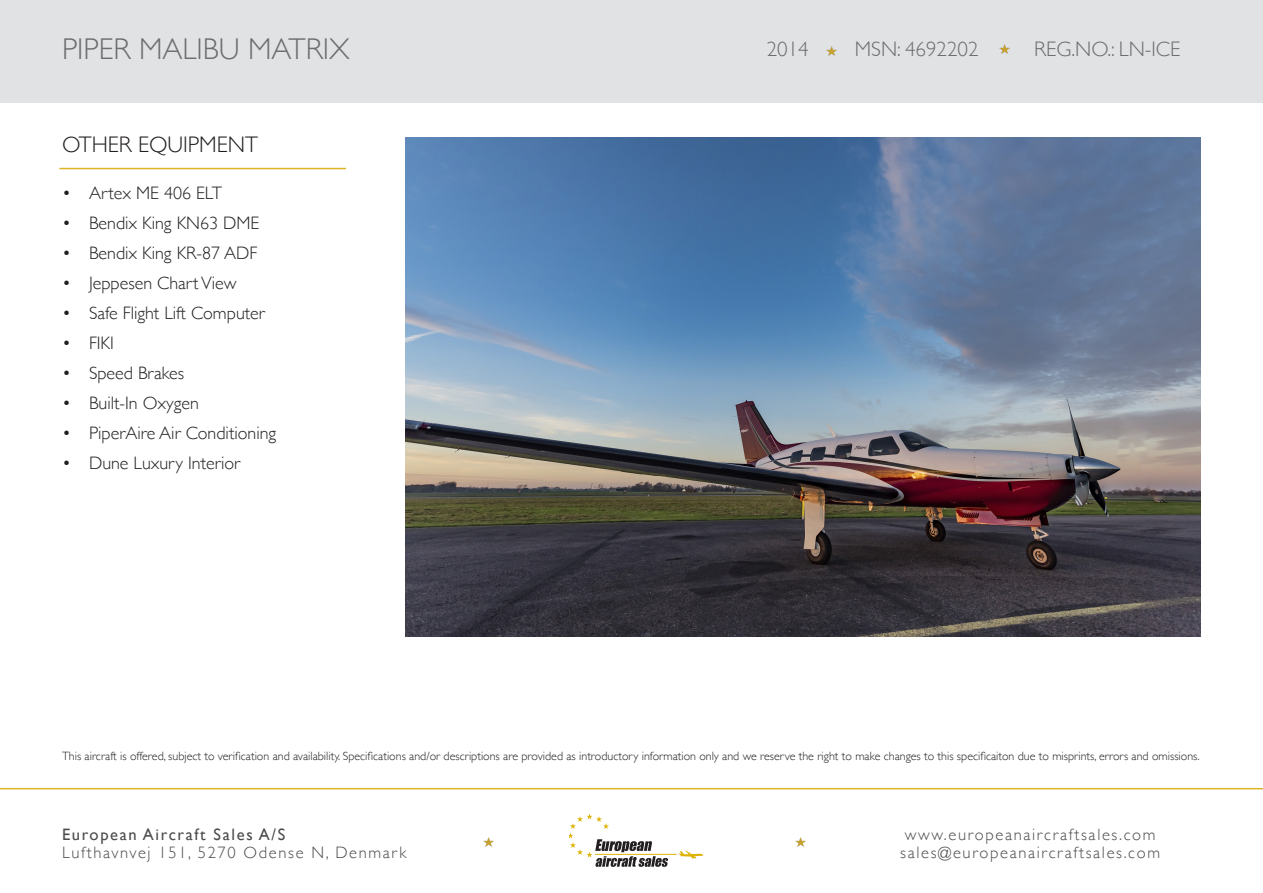
<style>
.page{position:relative;width:1263px;height:893px;background:#fff}
.page>*{position:absolute;margin:0;border:0;box-sizing:border-box;transform-origin:0 0}
.t1{font:300 30px "Gill Sans";color:#6c6d70}
.t2{font:300 22.5px "Gill Sans";color:#231f20}
.t3{font:300 21px "Gill Sans";color:#6c6d70}
.t4{font:300 18px "Gill Sans";color:#231f20}
.t5{font:300 16.5px/18px "Gill Sans";letter-spacing:.1em;color:#4b4c4d}
.t6{font:16.5px "Gill Sans";letter-spacing:.1em;color:#4b4c4d}
.t7{font:300 12px "Gill Sans";color:#231f20}
</style>
<div class="page">
<div style="left:0;top:0;width:1263px;height:102px;background:#e1e2e4"></div>
<svg style="left:999px;top:44px;width:10px;height:10px"></svg>
<svg style="left:827px;top:46px;width:10px;height:10px"></svg>
<svg style="left:795px;top:837px;width:10px;height:10px"></svg>
<svg style="left:483px;top:837px;width:10px;height:10px"></svg>
<svg style="left:569px;top:815px;width:99px;height:52px"></svg>
<hr style="left:595px;top:854px;width:82px;height:1px;background:#deb308">
<svg style="left:678px;top:851px;width:25px;height:8px"></svg>
<hr style="left:0;top:788px;width:1263px;height:1px;background:#ddb425">
<hr style="left:59px;top:168px;width:287px;height:1px;background:#ddb425">
<img style="left:405px;top:137px;width:796px;height:499px">
<h1 class="t1" style="left:62px;top:25px;width:289px">PIPER MALIBU MATRIX</h1>
<h3 class="t3" style="left:767px;top:33px;width:43px">2014</h3>
<h3 class="t3" style="left:855px;top:32px;width:125px">MSN: 4692202</h3>
<h3 class="t3" style="left:1034px;top:33px;width:148px">REG.NO.: LN-ICE</h3>
<p class="t2" style="left:62px;top:126px;width:198px">OTHER EQUIPMENT</p>
<p class="t4" style="left:62px;top:179px;width:162px">• Artex ME 406 ELT</p>
<p class="t4" style="left:62px;top:209px;width:199px">• Bendix King KN63 DME</p>
<p class="t4" style="left:62px;top:239px;width:197px">• Bendix King KR-87 ADF</p>
<p class="t4" style="left:62px;top:269px;width:176px">• Jeppesen Chart View</p>
<p class="t4" style="left:62px;top:299px;width:204px">• Safe Flight Lift Computer</p>
<p class="t4" style="left:62px;top:329px;width:53px">• FIKI</p>
<p class="t4" style="left:62px;top:359px;width:124px">• Speed Brakes</p>
<p class="t4" style="left:62px;top:389px;width:138px">• Built-In Oxygen</p>
<p class="t4" style="left:62px;top:419px;width:216px">• PiperAire Air Conditioning</p>
<p class="t4" style="left:62px;top:449px;width:180px">• Dune Luxury Interior</p>
<p class="t7" style="left:62px;top:746px;width:1139px">This aircraft is offered, subject to verification and availability. Specifications and/or descriptions are provided as introductory information only and we reserve the right to make changes to this specificaiton due to misprints, errors and omissions.</p>
<h3 class="t6" style="left:62px;top:825px;width:225px">European Aircraft Sales A/S</h3>
<h3 class="t5" style="left:62px;top:843px;width:346px">Lufthavnvej 151, 5270 Odense N, Denmark</h3>
<h3 class="t5" style="left:900px;top:825px;width:261px">www.europeanaircraftsales.com sales@europeanaircraftsales.com</h3>
</div>
